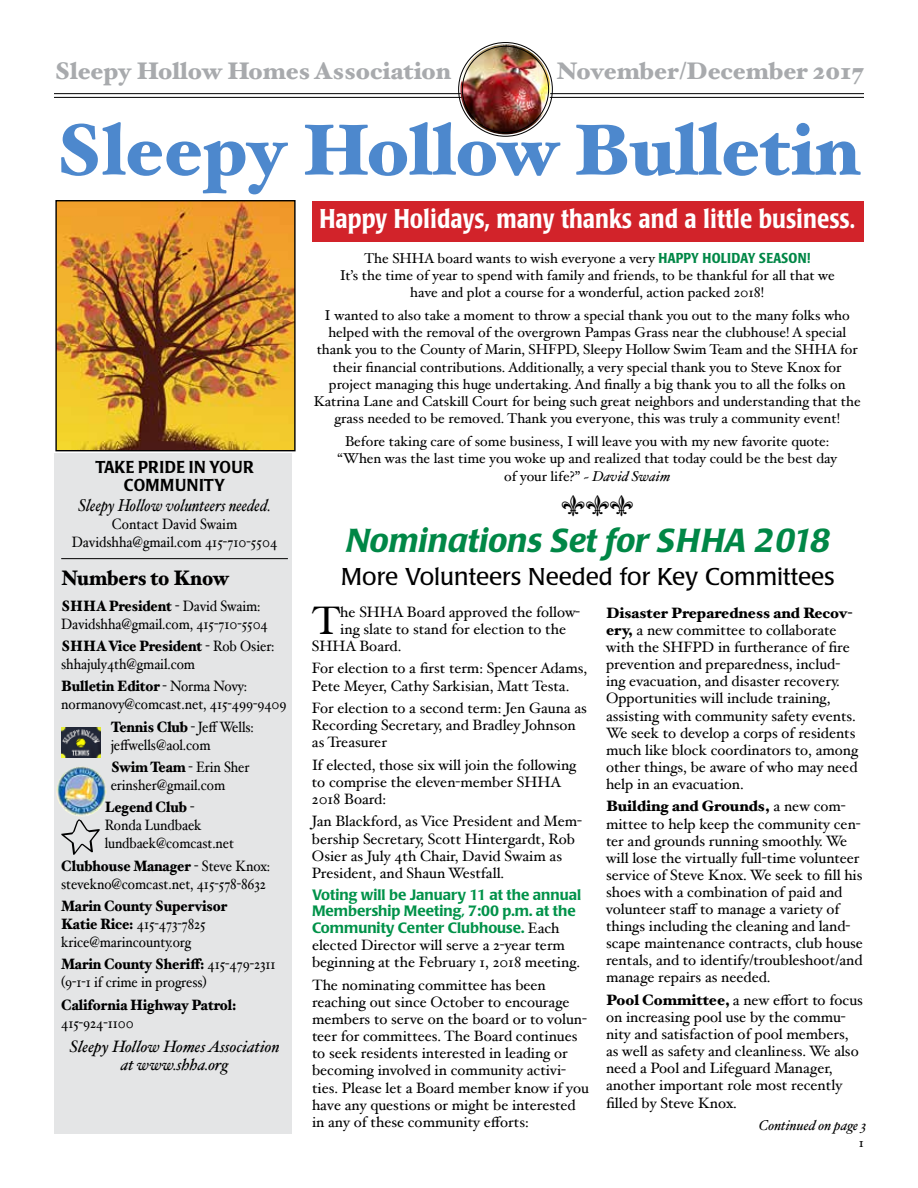
<style>
.page{position:relative;width:918px;height:1188px;background:#fff}
.page>*{position:absolute;margin:0;border:0;box-sizing:border-box;transform-origin:0 0}
.t1{font:900 72px "Hoefler Text";color:#4d88cd}
.t2{font:39.75px "Hoefler Text";color:#000}
.t3{font:italic 500 33px "Poppl Laudatio";letter-spacing:.01em;color:#008746}
.t4{font:500 condensed 27px "Poppl Laudatio";color:#fff;scale:.95 1}
.t5{font:900 24px "Hoefler Text";color:#a8aaad}
.t6{font:24px "Poppl Laudatio";color:#000}
.t7{font:900 21px "Hoefler Text";color:#000;scale:.9 1}
.t8{font:italic 17.1px "Hoefler Text";color:#000;scale:.9 1}
.t9{font:500 17.1px/18px "Poppl Laudatio";letter-spacing:.02em;color:#000;text-align:center;scale:.9 1}
.t10{font:italic 16.5px/18px "Hoefler Text";color:#000;text-align:center}
.t11{font:15px/17.1px "Hoefler Text";color:#000}
.t12{font:15px/18px "Hoefler Text";color:#000;scale:.9 1}
.t13{font:900 15px "Hoefler Text";letter-spacing:-.005em;color:#000;scale:.9 1}
.t14{font:500 14.85px/16.8px "Poppl Laudatio";color:#009249}
.t15{font:14.85px "Hoefler Text";letter-spacing:-.005em;color:#000;scale:.9 1}
.t16{font:14.25px/17.2px "Hoefler Text";color:#000;text-align:center}
.t17{font:italic 14.25px "Hoefler Text";color:#000}
.t18{font:13.5px "Hoefler Text";color:#000}
.s1{font-weight:900}
.s2{font-family:"Poppl Laudatio";font-weight:500;font-stretch:condensed;color:#008746}
.s3{font-style:italic}
.s4{font-family:"Hoefler Text";font-weight:400;font-size:15px;color:#000}
</style>
<div class="page">
<hr style="left:54px;top:93px;width:810px;height:1px;background:#000">
<hr style="left:54px;top:97px;width:810px;height:1px;background:#000">
<div style="left:55px;top:453px;width:237px;height:680px;background:#e4e5e6"></div>
<hr style="left:61px;top:558px;width:227px;height:1px;background:#000">
<img style="left:57px;top:202px;width:237px;height:247px">
<div style="left:55px;top:200px;width:241px;height:251px;border:1px solid #000"></div>
<img style="left:56px;top:766px;width:51px;height:50px;border-radius:25px">
<img style="left:61px;top:727px;width:39px;height:31px">
<svg style="left:61px;top:819px;width:39px;height:36px"></svg>
<div style="left:312px;top:201px;width:552px;height:41px;background:#d2232a"></div>
<img style="left:460px;top:44px;width:90px;height:90px;border-radius:45px">
<h3 class="t5" style="left:54px;top:57px;width:398px">Sleepy Hollow Homes Association</h3>
<h3 class="t5" style="left:556px;top:57px;width:309px">November/December 2017</h3>
<h1 class="t1" style="left:54px;top:107px;width:807px">Sleepy Hollow Bulletin</h1>
<p class="t9" style="left:95px;top:458px;width:178px">TAKE PRIDE IN YOUR<br>COMMUNITY</p>
<p class="t8" style="left:78px;top:496px;width:216px">Sleepy Hollow volunteers needed.</p>
<p class="t12" style="left:72px;top:515px;width:230px;text-align:center">Contact David Swaim<br>Davidshha@gmail.com 415-710-5504</p>
<h3 class="t7" style="left:61px;top:565px;width:188px">Numbers to Know</h3>
<p class="t12" style="left:61px;top:596px;width:231px"><span class="s1">SHHA President</span> - David Swaim:<br>Davidshha@gmail.com, 415-710-5504</p>
<p class="t12" style="left:61px;top:637px;width:239px"><span class="s1">SHHA Vice President</span> - Rob Osier: shhajuly4th@gmail.com</p>
<p class="t12" style="left:61px;top:677px;width:252px"><span class="s1">Bulletin Editor</span> - Norma Novy: normanovy@comcast.net, 415-499-9409</p>
<p class="t12" style="left:111px;top:717px;width:161px"><span class="s1">Tennis Club</span> - Jeff Wells: jeffwells@aol.com</p>
<p class="t12" style="left:111px;top:758px;width:156px"><span class="s1">Swim Team</span> - Erin Sher erinsher@gmail.com</p>
<p class="t12" style="left:105px;top:798px;width:109px"><span class="s1">Legend Club</span> -<br>Ronda Lundbaek</p>
<p class="t15" style="left:105px;top:834px;width:145px">lundbaek@comcast.net</p>
<p class="t12" style="left:61px;top:856px;width:234px"><span class="s1">Clubhouse Manager</span> - Steve Knox: stevekno@comcast.net, 415-578-8632</p>
<p class="t12" style="left:61px;top:897px;width:186px"><span class="s1">Marin County Supervisor<br>Katie Rice:</span> 415-473-7825 krice@marincounty.org</p>
<p class="t12" style="left:61px;top:955px;width:240px"><span class="s1">Marin County Sheriff:</span> 415-479-2311 (9-1-1 if crime in progress)</p>
<p class="t13" style="left:61px;top:996px;width:196px">California Highway Patrol:</p>
<p class="t12" style="left:61px;top:1013px;width:82px">415-924-1100</p>
<p class="t10" style="left:70px;top:1037px;width:212px">Sleepy Hollow Homes Association at www.shha.org</p>
<h3 class="t4" style="left:319px;top:203px;width:565px">Happy Holidays, many thanks and a little business.</h3>
<p class="t16" style="left:340px;top:249px;width:496px">The SHHA board wants to wish everyone a very <span class="s2">HAPPY HOLIDAY SEASON!<br></span>It’s the time of year to spend with family and friends, to be thankful for all that we have and plot a course for a wonderful, action packed 2018!</p>
<p class="t16" style="left:314px;top:306px;width:549px">I wanted to also take a moment to throw a special thank you out to the many folks who helped with the removal of the overgrown Pampas Grass near the clubhouse! A special thank you to the County of Marin, SHFPD, Sleepy Hollow Swim Team and the SHHA for their financial contributions. Additionally, a very special thank you to Steve Knox for project managing this huge undertaking. And finally a big thank you to all the folks on Katrina Lane and Catskill Court for being such great neighbors and understanding that the grass needed to be removed. Thank you everyone, this was truly a community event!</p>
<p class="t16" style="left:338px;top:433px;width:501px">Before taking care of some business, I will leave you with my new favorite quote: “When was the last time you woke up and realized that today could be the best day of your life?” ~ <span class="s3">David Swaim</span></p>
<h3 class="t3" style="left:346px;top:522px;width:486px">Nominations Set for SHHA 2018</h3>
<h3 class="t6" style="left:341px;top:564px;width:495px">More Volunteers Needed for Key Committees</h3>
<h2 class="t2" style="left:312px;top:597px;width:30px">T</h2>
<p class="t11" style="left:340px;top:603px;width:241px">he SHHA Board approved the follow-</p>
<p class="t11" style="left:340px;top:620px;width:227px">ing slate to stand for election to the</p>
<p class="t11" style="left:312px;top:637px;width:91px">SHHA Board.</p>
<p class="t11" style="left:312px;top:660px;width:277px">For election to a first term: Spencer Adams,<br>Pete Meyer, Cathy Sarkisian, Matt Testa.</p>
<p class="t11" style="left:312px;top:699px;width:276px">For election to a second term: Jen Gauna as<br>Recording Secretary, and Bradley Johnson as Treasurer</p>
<p class="t11" style="left:312px;top:756px;width:266px">If elected, those six will join the following to comprise the eleven-member SHHA<br>2018 Board:</p>
<p class="t11" style="left:312px;top:813px;width:272px">Jan Blackford, as Vice President and Mem&shy;bership Secretary, Scott Hintergardt, Rob Osier as July 4th Chair, David Swaim as President, and Shaun Westfall.</p>
<p class="t14" style="left:312px;top:886px;width:271px">Voting will be January 11 at the annual<br>Membership Meeting, 7:00 p.m. at the<br>Community Center Clubhouse. <span class="s4">Each</span></p>
<p class="t11" style="left:312px;top:937px;width:270px">elected Director will serve a 2-year term beginning at the February 1, 2018 meeting.</p>
<p class="t11" style="left:312px;top:976px;width:278px">The nominating committee has been reaching out since October to encourage members to serve on the board or to volun&shy;teer for committees. The Board continues to seek residents interested in leading or becoming involved in community activi&shy;ties. Please let a Board member know if you have any questions or might be interested in any of these community efforts:</p>
<p class="t11" style="left:606px;top:604px;width:254px"><span class="s1">Disaster Preparedness and Recov&shy;ery,</span> a new committee to collaborate with the SHFPD in furtherance of fire prevention and preparedness, includ&shy;ing evacuation, and disaster recovery.<br>Opportunities will include training, assisting with community safety events.<br>We seek to develop a corps of residents much like block coordinators to, among other things, be aware of who may need help in an evacuation.</p>
<p class="t11" style="left:606px;top:798px;width:258px"><span class="s1">Building and Grounds,</span> a new com&shy;mittee to help keep the community cen&shy;ter and grounds running smoothly. We will lose the virtually full-time volunteer service of Steve Knox. We seek to fill his shoes with a combination of paid and volunteer staff to manage a variety of things including the cleaning and land&shy;scape maintenance contracts, club house rentals, and to identify/troubleshoot/and manage repairs as needed.</p>
<p class="t11" style="left:606px;top:991px;width:259px"><span class="s1">Pool Committee,</span> a new effort to focus on increasing pool use by the commu&shy;nity and satisfaction of pool members, as well as safety and cleanliness. We also need a Pool and Lifeguard Manager, another important role most recently filled by Steve Knox.</p>
<p class="t17" style="left:759px;top:1117px;width:109px">Continued on page 3</p>
<p class="t18" style="left:859px;top:1134px;width:7px">1</p>
</div>
